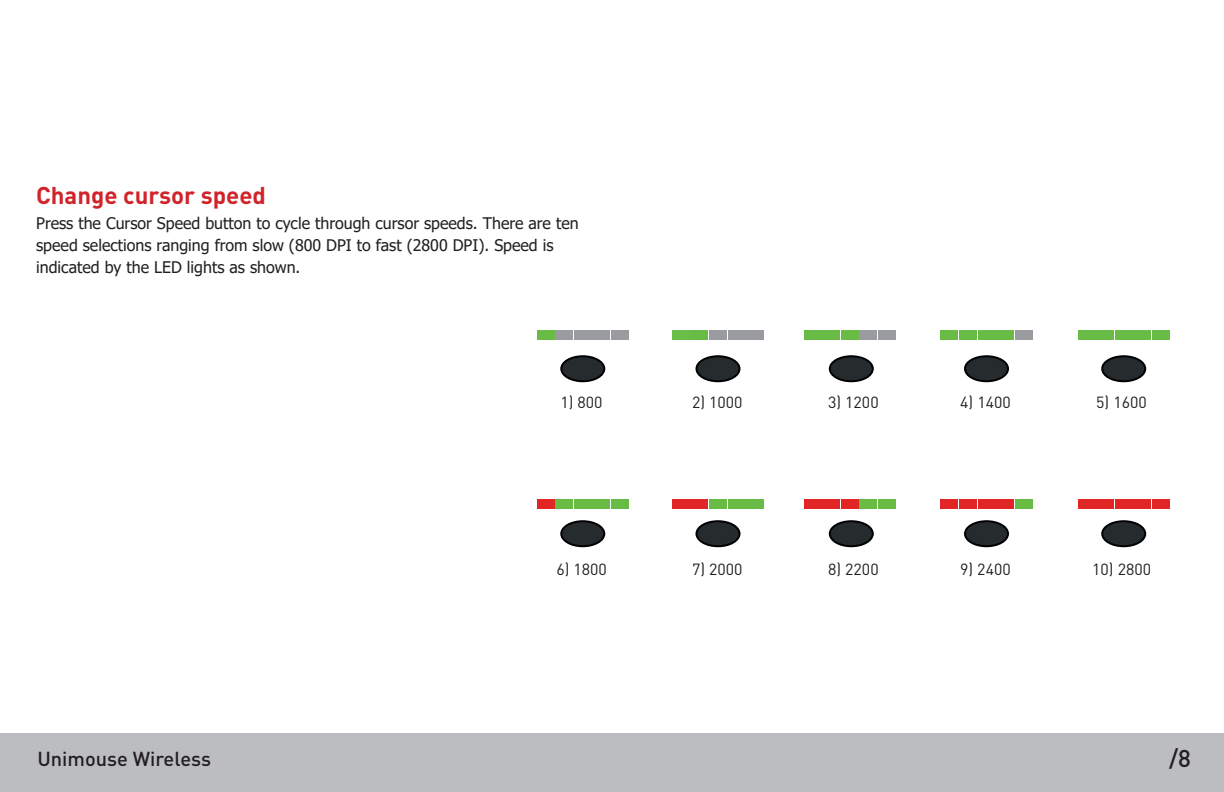
<style>
.page{position:relative;width:1224px;height:792px;background:#fff}
.page>*{position:absolute;margin:0;border:0;box-sizing:border-box;transform-origin:0 0}
.Heading{font:700 24px "DINOT";color:#d1232a}
.t1{font:500 24px "DINOT";color:#231f20}
.t2{font:500 20px "DINOT";color:#231f20}
.Copy{font:16px/22px "Tahoma";color:#231f20}
.t3{font:16px "DINOT";color:#231f20}
</style>
<div class="page">
<div style="left:0;top:733px;width:1224px;height:59px;background:#bcbdc0"></div>
<div style="left:561px;top:356px;width:43px;height:25px;background:#262b2d;border-radius:50%"></div>
<div style="left:560px;top:355px;width:45px;height:27px;border:2px solid #000002;border-radius:50%"></div>
<div style="left:697px;top:356px;width:43px;height:25px;background:#262b2d;border-radius:50%"></div>
<div style="left:696px;top:355px;width:45px;height:27px;border:2px solid #000002;border-radius:50%"></div>
<div style="left:830px;top:356px;width:43px;height:25px;background:#262b2d;border-radius:50%"></div>
<div style="left:829px;top:355px;width:45px;height:27px;border:2px solid #000002;border-radius:50%"></div>
<div style="left:965px;top:356px;width:43px;height:25px;background:#262b2d;border-radius:50%"></div>
<div style="left:964px;top:355px;width:45px;height:27px;border:2px solid #000002;border-radius:50%"></div>
<div style="left:1102px;top:356px;width:43px;height:25px;background:#262b2d;border-radius:50%"></div>
<div style="left:1101px;top:355px;width:45px;height:27px;border:2px solid #000002;border-radius:50%"></div>
<div style="left:561px;top:521px;width:43px;height:25px;background:#262b2d;border-radius:50%"></div>
<div style="left:560px;top:520px;width:45px;height:27px;border:2px solid #000002;border-radius:50%"></div>
<div style="left:697px;top:521px;width:43px;height:25px;background:#262b2d;border-radius:50%"></div>
<div style="left:696px;top:520px;width:45px;height:27px;border:2px solid #000002;border-radius:50%"></div>
<div style="left:830px;top:521px;width:43px;height:25px;background:#262b2d;border-radius:50%"></div>
<div style="left:829px;top:520px;width:45px;height:27px;border:2px solid #000002;border-radius:50%"></div>
<div style="left:965px;top:521px;width:43px;height:25px;background:#262b2d;border-radius:50%"></div>
<div style="left:964px;top:520px;width:45px;height:27px;border:2px solid #000002;border-radius:50%"></div>
<div style="left:1102px;top:521px;width:43px;height:25px;background:#262b2d;border-radius:50%"></div>
<div style="left:1101px;top:520px;width:45px;height:27px;border:2px solid #000002;border-radius:50%"></div>
<div style="left:537px;top:331px;width:17px;height:9px;background:#68bc45"></div>
<div style="left:556px;top:331px;width:17px;height:9px;background:#999b9e"></div>
<div style="left:574px;top:331px;width:17px;height:9px;background:#999b9e"></div>
<div style="left:593px;top:331px;width:17px;height:9px;background:#999b9e"></div>
<div style="left:611px;top:331px;width:17px;height:9px;background:#999b9e"></div>
<div style="left:672px;top:331px;width:18px;height:9px;background:#6abd46"></div>
<div style="left:691px;top:331px;width:17px;height:9px;background:#68bc45"></div>
<div style="left:709px;top:331px;width:18px;height:9px;background:#999b9e"></div>
<div style="left:728px;top:331px;width:17px;height:9px;background:#999b9e"></div>
<div style="left:746px;top:331px;width:18px;height:9px;background:#999b9e"></div>
<div style="left:804px;top:331px;width:18px;height:9px;background:#68bc45"></div>
<div style="left:823px;top:331px;width:17px;height:9px;background:#68bc45"></div>
<div style="left:841px;top:331px;width:18px;height:9px;background:#68bc45"></div>
<div style="left:860px;top:331px;width:17px;height:9px;background:#999b9e"></div>
<div style="left:878px;top:331px;width:18px;height:9px;background:#999b9e"></div>
<div style="left:941px;top:331px;width:17px;height:9px;background:#68bc45"></div>
<div style="left:959px;top:331px;width:18px;height:9px;background:#68bc45"></div>
<div style="left:978px;top:331px;width:17px;height:9px;background:#68bc45"></div>
<div style="left:996px;top:331px;width:18px;height:9px;background:#68bc45"></div>
<div style="left:1015px;top:331px;width:17px;height:9px;background:#999b9e"></div>
<div style="left:1078px;top:331px;width:17px;height:9px;background:#68bc45"></div>
<div style="left:1097px;top:331px;width:17px;height:9px;background:#68bc45"></div>
<div style="left:1115px;top:331px;width:17px;height:9px;background:#68bc45"></div>
<div style="left:1134px;top:331px;width:17px;height:9px;background:#68bc45"></div>
<div style="left:1152px;top:331px;width:17px;height:9px;background:#68bc45"></div>
<div style="left:537px;top:499px;width:17px;height:9px;background:#e22525"></div>
<div style="left:556px;top:499px;width:17px;height:9px;background:#68bc45"></div>
<div style="left:574px;top:499px;width:17px;height:9px;background:#68bc45"></div>
<div style="left:593px;top:499px;width:17px;height:9px;background:#68bc45"></div>
<div style="left:611px;top:499px;width:17px;height:9px;background:#68bc45"></div>
<div style="left:672px;top:499px;width:18px;height:9px;background:#e22525"></div>
<div style="left:691px;top:499px;width:17px;height:9px;background:#e22525"></div>
<div style="left:709px;top:499px;width:18px;height:9px;background:#68bc45"></div>
<div style="left:728px;top:499px;width:17px;height:9px;background:#68bc45"></div>
<div style="left:746px;top:499px;width:18px;height:9px;background:#68bc45"></div>
<div style="left:804px;top:499px;width:18px;height:9px;background:#e22525"></div>
<div style="left:823px;top:499px;width:17px;height:9px;background:#e22525"></div>
<div style="left:841px;top:499px;width:18px;height:9px;background:#e22525"></div>
<div style="left:860px;top:499px;width:17px;height:9px;background:#68bc45"></div>
<div style="left:878px;top:499px;width:18px;height:9px;background:#68bc45"></div>
<div style="left:941px;top:499px;width:17px;height:9px;background:#e22525"></div>
<div style="left:959px;top:499px;width:18px;height:9px;background:#e22525"></div>
<div style="left:978px;top:499px;width:17px;height:9px;background:#e22525"></div>
<div style="left:996px;top:499px;width:18px;height:9px;background:#e22525"></div>
<div style="left:1015px;top:499px;width:17px;height:9px;background:#68bc45"></div>
<div style="left:1078px;top:499px;width:17px;height:9px;background:#e22525"></div>
<div style="left:1097px;top:499px;width:17px;height:9px;background:#e22525"></div>
<div style="left:1115px;top:499px;width:17px;height:9px;background:#e22525"></div>
<div style="left:1134px;top:499px;width:17px;height:9px;background:#e22525"></div>
<div style="left:1152px;top:499px;width:17px;height:9px;background:#e22525"></div>
<p class="Heading" style="left:36px;top:180px;width:231px">Change cursor speed</p>
<p class="Copy" style="left:36px;top:213px;width:544px">Press the Cursor Speed button to cycle through cursor speeds. There are ten speed selections ranging from slow (800 DPI to fast (2800 DPI). Speed is indicated by the LED lights as shown.</p>
<p class="t3" style="left:560px;top:392px;width:44px">1) 800</p>
<p class="t3" style="left:692px;top:392px;width:52px">2) 1000</p>
<p class="t3" style="left:828px;top:392px;width:52px">3) 1200</p>
<p class="t3" style="left:960px;top:392px;width:52px">4) 1400</p>
<p class="t3" style="left:1096px;top:392px;width:52px">5) 1600</p>
<p class="t3" style="left:556px;top:560px;width:52px">6) 1800</p>
<p class="t3" style="left:692px;top:560px;width:52px">7) 2000</p>
<p class="t3" style="left:828px;top:560px;width:52px">8) 2200</p>
<p class="t3" style="left:960px;top:560px;width:52px">9) 2400</p>
<p class="t3" style="left:1092px;top:560px;width:60px">10) 2800</p>
<p class="t2" style="left:37px;top:746px;width:175px">Unimouse Wireless</p>
<p class="t1" style="left:1169px;top:743px;width:23px">/8</p>
</div>
